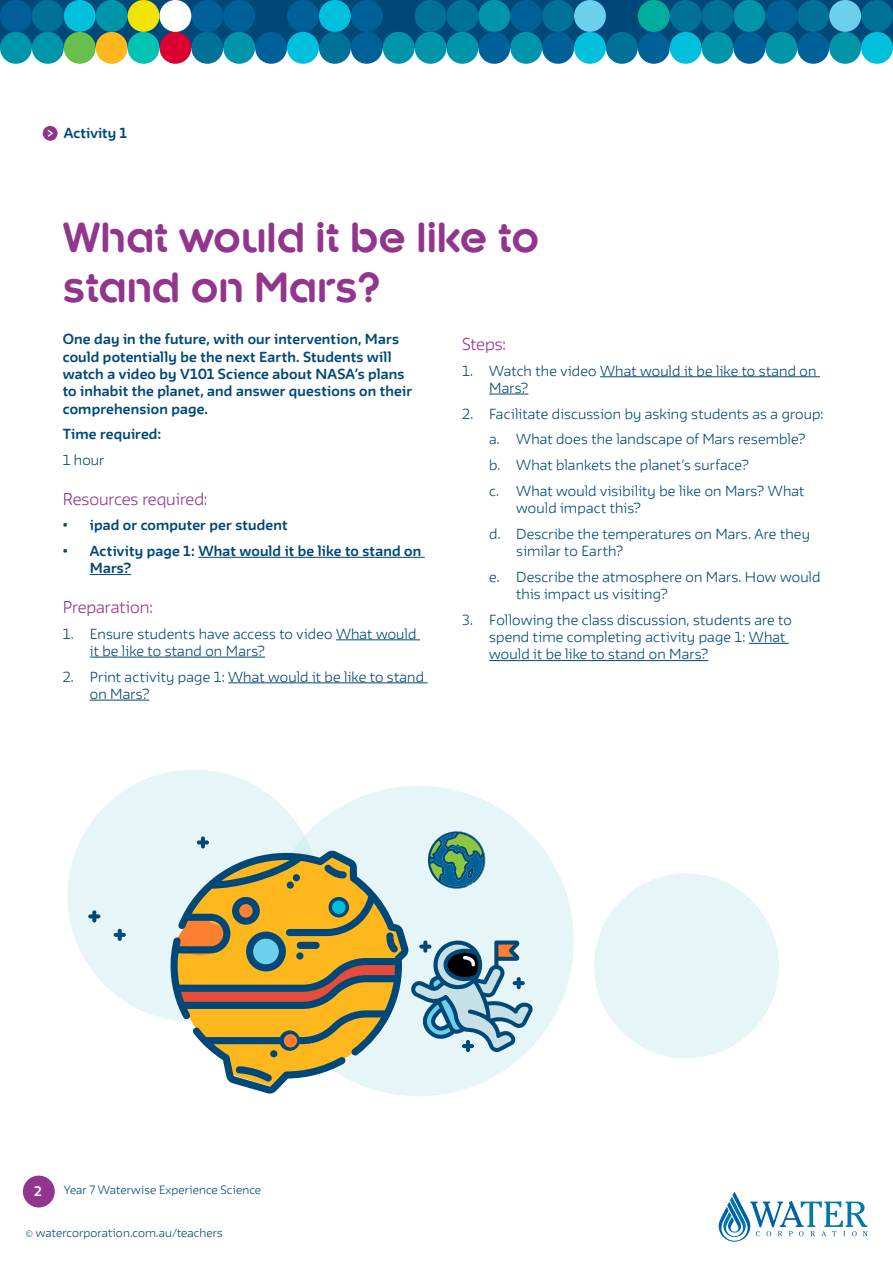
<style>
.page{position:relative;width:893px;height:1263px;background:#fff}
.page>*{position:absolute;margin:0;border:0;box-sizing:border-box;transform-origin:0 0}
.WC_Headline{font:700 39px/49.5px "Kroppen Round W01";color:#92368d}
.WC_Subhead_O{font:300 15px "FWT Irma Round";letter-spacing:-.005em;color:#92368d}
.WC_Body{font:300 12.75px/17.2px "FWT Irma Round";letter-spacing:.015em;color:#004877}
.WC_Body_bold{font:700 12.75px/17.2px "FWT Irma Round";letter-spacing:.015em;color:#004877}
.WC_Header{font:700 12.75px "FWT Irma Round";color:#004877}
.Circle_number{font:700 12px "FWT Irma Round";color:#fff}
.WC_Footer{font:300 10.5px "FWT Irma Round";letter-spacing:.01em;color:#004877}
</style>
<div class="page">
<svg style="left:719px;top:1191px;width:148px;height:51px"></svg>
<div style="left:0;top:0;width:893px;height:48px;background:#004877"></div>
<div style="left:223px;top:32px;width:32px;height:32px;background:#0095a9;border-radius:50%"></div>
<div style="left:287px;top:32px;width:32px;height:32px;background:#00c0de;border-radius:50%"></div>
<div style="left:319px;top:32px;width:32px;height:32px;background:#007197;border-radius:50%"></div>
<div style="left:255px;top:32px;width:32px;height:32px;background:#006098;border-radius:50%"></div>
<div style="left:191px;top:32px;width:32px;height:32px;background:#007197;border-radius:50%"></div>
<div style="left:351px;top:0;width:32px;height:32px;background:#006098;border-radius:50%"></div>
<div style="left:287px;top:0;width:32px;height:32px;background:#006098;border-radius:50%"></div>
<div style="left:191px;top:0;width:32px;height:32px;background:#006098;border-radius:50%"></div>
<div style="left:223px;top:0;width:32px;height:32px;background:#006098;border-radius:50%"></div>
<div style="left:319px;top:0;width:32px;height:32px;background:#00c0de;border-radius:50%"></div>
<div style="left:64px;top:32px;width:32px;height:32px;background:#68bf4b;border-radius:50%"></div>
<div style="left:64px;top:0;width:32px;height:32px;background:#00c0de;border-radius:50%"></div>
<div style="left:0;top:32px;width:32px;height:32px;background:#0095a9;border-radius:50%"></div>
<div style="left:383px;top:32px;width:32px;height:32px;background:#0095a9;border-radius:50%"></div>
<div style="left:32px;top:32px;width:32px;height:32px;background:#0095a9;border-radius:50%"></div>
<div style="left:32px;top:0;width:32px;height:32px;background:#007197;border-radius:50%"></div>
<div style="left:0;top:0;width:32px;height:32px;background:#006098;border-radius:50%"></div>
<div style="left:351px;top:32px;width:32px;height:32px;background:#006098;border-radius:50%"></div>
<div style="left:96px;top:0;width:32px;height:32px;background:#0095a9;border-radius:50%"></div>
<div style="left:159px;top:32px;width:32px;height:32px;background:#da0032;border-radius:50%"></div>
<div style="left:96px;top:32px;width:32px;height:32px;background:#ffb71e;border-radius:50%"></div>
<div style="left:159px;top:0;width:32px;height:32px;background:#fff;border-radius:50%"></div>
<div style="left:128px;top:0;width:31px;height:32px;background:#f1e400;border-radius:50%"></div>
<div style="left:128px;top:32px;width:31px;height:32px;background:#00c3b4;border-radius:50%"></div>
<div style="left:415px;top:0;width:31px;height:32px;background:#007197;border-radius:50%"></div>
<div style="left:415px;top:32px;width:31px;height:32px;background:#0095a9;border-radius:50%"></div>
<div style="left:638px;top:32px;width:32px;height:32px;background:#006098;border-radius:50%"></div>
<div style="left:510px;top:32px;width:32px;height:32px;background:#0095a9;border-radius:50%"></div>
<div style="left:542px;top:32px;width:32px;height:32px;background:#006098;border-radius:50%"></div>
<div style="left:478px;top:0;width:32px;height:32px;background:#0095a9;border-radius:50%"></div>
<div style="left:446px;top:32px;width:32px;height:32px;background:#0095a9;border-radius:50%"></div>
<div style="left:478px;top:32px;width:32px;height:32px;background:#006098;border-radius:50%"></div>
<div style="left:542px;top:0;width:32px;height:32px;background:#007197;border-radius:50%"></div>
<div style="left:574px;top:0;width:32px;height:32px;background:#6ccfeb;border-radius:50%"></div>
<div style="left:510px;top:0;width:32px;height:32px;background:#006098;border-radius:50%"></div>
<div style="left:446px;top:0;width:32px;height:32px;background:#007197;border-radius:50%"></div>
<div style="left:574px;top:32px;width:32px;height:32px;background:#00c0de;border-radius:50%"></div>
<div style="left:606px;top:32px;width:32px;height:32px;background:#007197;border-radius:50%"></div>
<div style="left:638px;top:0;width:32px;height:32px;background:#00ae9b;border-radius:50%"></div>
<div style="left:670px;top:0;width:32px;height:32px;background:#007197;border-radius:50%"></div>
<div style="left:670px;top:32px;width:32px;height:32px;background:#00c0de;border-radius:50%"></div>
<div style="left:765px;top:32px;width:32px;height:32px;background:#0095a9;border-radius:50%"></div>
<div style="left:797px;top:32px;width:32px;height:32px;background:#006098;border-radius:50%"></div>
<div style="left:733px;top:0;width:32px;height:32px;background:#0095a9;border-radius:50%"></div>
<div style="left:702px;top:32px;width:31px;height:32px;background:#0095a9;border-radius:50%"></div>
<div style="left:733px;top:32px;width:32px;height:32px;background:#006098;border-radius:50%"></div>
<div style="left:797px;top:0;width:32px;height:32px;background:#007197;border-radius:50%"></div>
<div style="left:829px;top:0;width:32px;height:32px;background:#6ccfeb;border-radius:50%"></div>
<div style="left:765px;top:0;width:32px;height:32px;background:#006098;border-radius:50%"></div>
<div style="left:702px;top:0;width:31px;height:32px;background:#007197;border-radius:50%"></div>
<div style="left:861px;top:32px;width:32px;height:32px;background:#00c0de;border-radius:50%"></div>
<div style="left:861px;top:0;width:32px;height:32px;background:#007197;border-radius:50%"></div>
<div style="left:829px;top:32px;width:32px;height:32px;background:#0095a9;border-radius:50%"></div>
<hr style="left:198px;top:557px;width:227px;height:1px;background:#004877">
<hr style="left:90px;top:574px;width:41px;height:1px;background:#004877">
<hr style="left:336px;top:639px;width:84px;height:1px;background:#004877">
<hr style="left:90px;top:657px;width:175px;height:1px;background:#004877">
<hr style="left:228px;top:682px;width:200px;height:1px;background:#004877">
<hr style="left:90px;top:700px;width:60px;height:1px;background:#004877">
<hr style="left:600px;top:376px;width:220px;height:1px;background:#004877">
<hr style="left:489px;top:394px;width:39px;height:1px;background:#004877">
<hr style="left:749px;top:643px;width:40px;height:1px;background:#004877">
<hr style="left:489px;top:660px;width:219px;height:1px;background:#004877">
<div style="left:23px;top:1175px;width:32px;height:32px;background:#92368d;border-radius:50%"></div>
<svg style="left:43px;top:126px;width:15px;height:15px"></svg>
<div style="left:594px;top:873px;width:185px;height:185px;background:#e6f5f8;border-radius:50%"></div>
<div style="left:68px;top:770px;width:252px;height:252px;background:#e6f5f8;border-radius:50%"></div>
<div style="left:263px;top:786px;width:311px;height:310px;background:#e6f5f8;border-radius:50%"></div>
<svg style="left:411px;top:940px;width:122px;height:112px"></svg>
<svg style="left:197px;top:836px;width:12px;height:12px"></svg>
<svg style="left:88px;top:910px;width:12px;height:12px"></svg>
<svg style="left:114px;top:929px;width:12px;height:12px"></svg>
<svg style="left:171px;top:850px;width:238px;height:243px"></svg>
<svg style="left:174px;top:897px;width:231px;height:108px;background:#ae8e49"></svg>
<div style="left:332px;top:900px;width:13px;height:14px;background:#00c0de;border-radius:50%"></div>
<div style="left:284px;top:1034px;width:13px;height:13px;background:#ff7f30;border-radius:50%"></div>
<svg style="left:427px;top:831px;width:59px;height:58px"></svg>
<p class="WC_Header" style="left:64px;top:122px;width:65px">Activity 1</p>
<p class="WC_Headline" style="left:63px;top:213px;width:478px">What would it be like to stand on Mars?</p>
<p class="WC_Body_bold" style="left:63px;top:330px;width:351px">One day in the future, with our intervention, Mars could potentially be the next Earth. Students will watch a video by V101 Science about NASA’s plans to inhabit the planet, and answer questions on their comprehension page.</p>
<p class="WC_Body_bold" style="left:63px;top:425px;width:100px">Time required:</p>
<p class="WC_Body" style="left:63px;top:450px;width:43px">1 hour</p>
<p class="WC_Subhead_O" style="left:63px;top:486px;width:146px">Resources required:</p>
<p class="WC_Body_bold" style="left:63px;top:516px;width:226px">• ipad or computer per student</p>
<p class="WC_Body_bold" style="left:90px;top:541px;width:333px;text-indent:-27px">• Activity page 1: What would it be like to stand on<br>Mars?</p>
<p class="WC_Subhead_O" style="left:63px;top:595px;width:92px">Preparation:</p>
<p class="WC_Body" style="left:90px;top:624px;width:328px;text-indent:-27px">1. Ensure students have access to video What would it be like to stand on Mars?</p>
<p class="WC_Body" style="left:90px;top:667px;width:336px;text-indent:-27px">2. Print activity page 1: What would it be like to stand on Mars?</p>
<p class="WC_Subhead_O" style="left:462px;top:332px;width:45px">Steps:</p>
<p class="WC_Body" style="left:489px;top:361px;width:329px;text-indent:-27px">1. Watch the video What would it be like to stand on<br>Mars?</p>
<p class="WC_Body" style="left:462px;top:404px;width:363px">2. Facilitate discussion by asking students as a group:</p>
<p class="WC_Body" style="left:489px;top:430px;width:318px">a. What does the landscape of Mars resemble?</p>
<p class="WC_Body" style="left:489px;top:455px;width:261px">b. What blankets the planet’s surface?</p>
<p class="WC_Body" style="left:516px;top:481px;width:290px;text-indent:-27px">c. What would visibility be like on Mars? What would impact this?</p>
<p class="WC_Body" style="left:516px;top:524px;width:295px;text-indent:-27px">d. Describe the temperatures on Mars. Are they similar to Earth?</p>
<p class="WC_Body" style="left:516px;top:567px;width:306px;text-indent:-27px">e. Describe the atmosphere on Mars. How would this impact us visiting?</p>
<p class="WC_Body" style="left:489px;top:610px;width:304px;text-indent:-27px">3. Following the class discussion, students are to spend time completing activity page 1: What would it be like to stand on Mars?</p>
<p class="Circle_number" style="left:34px;top:1182px;width:9px">2</p>
<p class="WC_Footer" style="left:64px;top:1182px;width:199px">Year 7 Waterwise Experience Science</p>
<p class="WC_Footer" style="left:26px;top:1225px;width:199px">© watercorporation.com.au/teachers</p>
</div>
